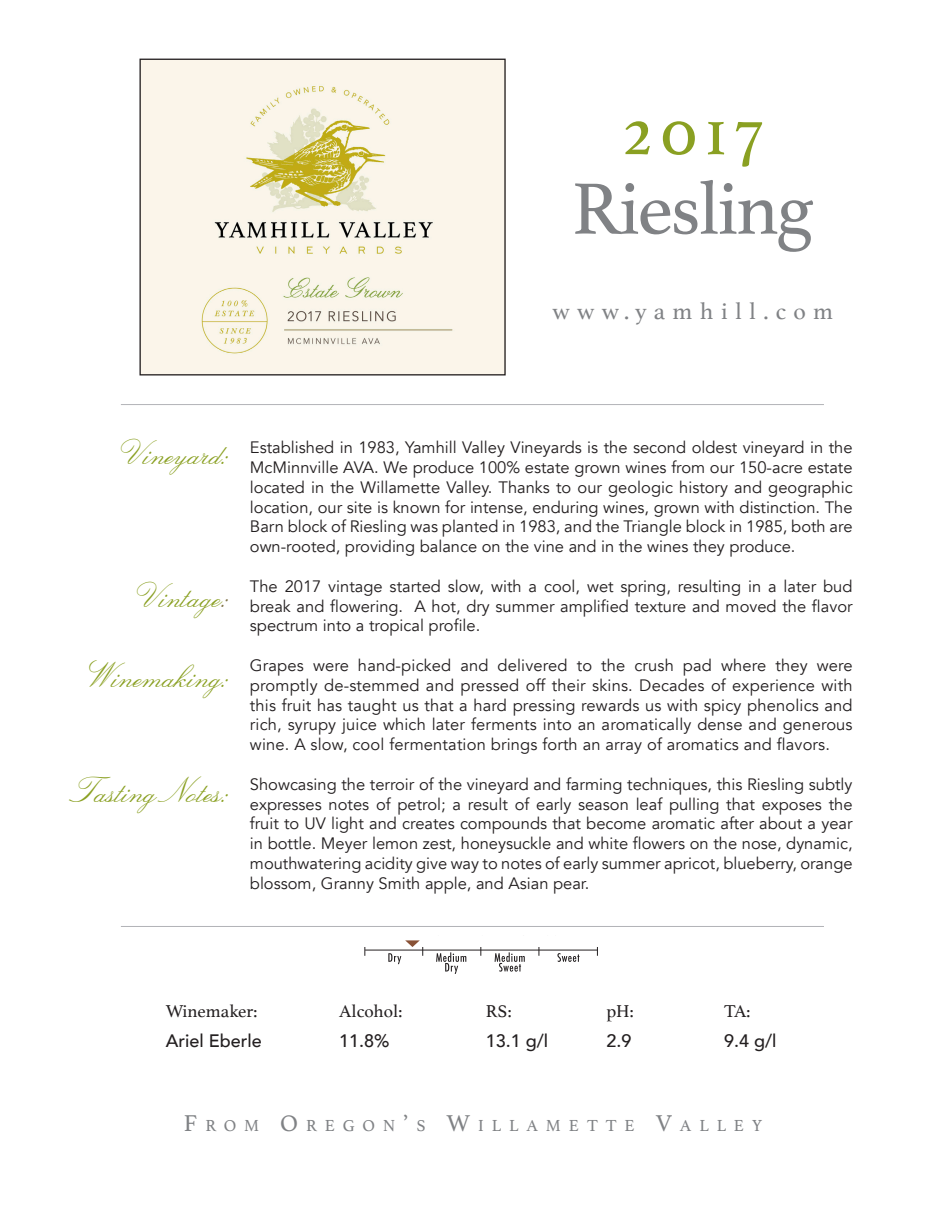
<style>
.page{position:relative;width:945px;height:1215px;background:#fff}
.page>*{position:absolute;margin:0;border:0;box-sizing:border-box;transform-origin:0 0}
.t1{font:76.5px "Athelas";letter-spacing:-.03em;color:#808285}
.t2{font:69px "Athelas";color:#8aa022}
.t3{font:36px "Lucia BT";color:#8aa022}
.t4{font:24px "Athelas";letter-spacing:.31em;color:#808285}
.t5{font:500 18px "Avenir";color:#231f20}
.t6{font:18px "Athelas";color:#231f20}
.t7{font:16.8px "Athelas";letter-spacing:.47em;color:#808285}
.t8{font:16.5px/19.8px "Avenir";color:#231f20;text-align:justify}
.s1{color:#817448}
.s2{font-size:24px}
</style>
<div class="page">
<img style="left:141px;top:61px;width:363px;height:312px">
<div style="left:139px;top:59px;width:367px;height:316px;border:1px solid #231f20"></div>
<hr style="left:121px;top:926px;width:703px;height:1px;background:#b2b3b7">
<hr style="left:121px;top:404px;width:703px;height:1px;background:#b2b3b7">
<hr style="left:365px;top:950px;width:233px;height:1px;background:#231f20">
<svg style="left:388px;top:940px;width:192px;height:34px"></svg>
<p class="t2" style="left:623px;top:77px;width:142px">2017</p>
<p class="t1" style="left:572px;top:148px;width:244px">Riesling</p>
<p class="t4" style="left:552px;top:293px;width:282px">www.yamhill.com</p>
<p class="t3" style="left:116px;top:432px;width:115px">Vineyard:</p>
<p class="t3" style="left:132px;top:575px;width:99px">Vintage<span class="s1">:</span></p>
<p class="t3" style="left:82px;top:655px;width:148px">Winemaking:</p>
<p class="t3" style="left:71px;top:771px;width:160px">Tasting Notes:</p>
<p class="t8" style="left:250px;top:438px;width:604px">Established in 1983, Yamhill Valley Vineyards is the second oldest vineyard in the McMinnville AVA. We produce 100% estate grown wines from our 150-acre estate located in the Willamette Valley. Thanks to our geologic history and geographic location, our site is known for intense, enduring wines, grown with distinction. The Barn block of Riesling was planted in 1983, and the Triangle block in 1985, both are own-rooted, providing balance on the vine and in the wines they produce.</p>
<p class="t8" style="left:250px;top:577px;width:604px">The 2017 vintage started slow, with a cool, wet spring, resulting in a later bud break and flowering. A hot, dry summer amplified texture and moved the flavor spectrum into a tropical profile.</p>
<p class="t8" style="left:250px;top:656px;width:604px">Grapes were hand-picked and delivered to the crush pad where they were promptly de-stemmed and pressed off their skins. Decades of experience with this fruit has taught us that a hard pressing rewards us with spicy phenolics and rich, syrupy juice which later ferments into an aromatically dense and generous wine. A slow, cool fermentation brings forth an array of aromatics and flavors.</p>
<p class="t8" style="left:250px;top:775px;width:604px">Showcasing the terroir of the vineyard and farming techniques, this Riesling subtly expresses notes of petrol; a result of early season leaf pulling that exposes the fruit to UV light and creates compounds that become aromatic after about a year in bottle. Meyer lemon zest, honeysuckle and white flowers on the nose, dynamic, mouthwatering acidity give way to notes of early summer apricot, blueberry, orange blossom, Granny Smith apple, and Asian pear.</p>
<p class="t6" style="left:166px;top:997px;width:93px">Winemaker:</p>
<p class="t5" style="left:166px;top:1025px;width:97px">Ariel Eberle</p>
<p class="t6" style="left:339px;top:997px;width:65px">Alcohol:</p>
<p class="t5" style="left:339px;top:1025px;width:52px">11.8%</p>
<p class="t6" style="left:486px;top:997px;width:27px">RS:</p>
<p class="t5" style="left:486px;top:1025px;width:64px">13.1 g/l</p>
<p class="t6" style="left:606px;top:997px;width:29px">pH:</p>
<p class="t5" style="left:606px;top:1025px;width:27px">2.9</p>
<p class="t6" style="left:724px;top:997px;width:28px">TA:</p>
<p class="t5" style="left:724px;top:1025px;width:54px">9.4 g/l</p>
<p class="t7" style="left:184px;top:1112px;width:580px"><span class="s2">F</span>ROM <span class="s2">O</span> REGON<span class="s2">’</span>S <span class="s2">W</span>ILLAMETTE <span class="s2">V</span>ALLEY</p>
</div>
